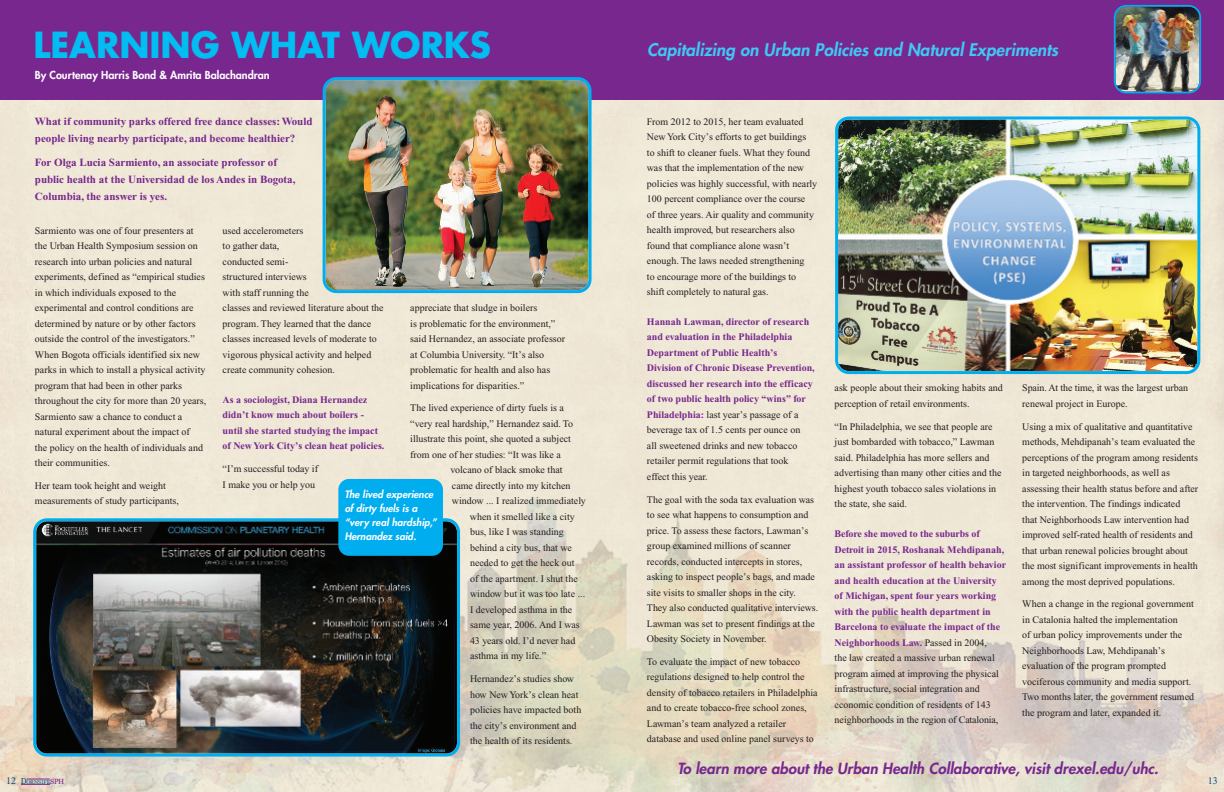
<style>
.page{position:relative;width:1224px;height:792px;background:#fff}
.page>*{position:absolute;margin:0;border:0;box-sizing:border-box;transform-origin:0 0}
.t1{font:700 35px "Futura";color:#01bdf2}
.t2{font:italic 800 17px "Futura";letter-spacing:.005em;color:#40c7f4}
.t3{font:italic 800 15px "Futura";letter-spacing:.005em;color:#77278d}
.t4{font:700 11px/17px "Times New Roman";color:#77278d}
.t5{font:800 10.8px "Futura";color:#fff}
.t6{font:10px/15.5px "Times New Roman";color:#231f20}
.t7{font:700 10px/15.5px "Times New Roman";color:#77278d}
.t8{font:italic 800 10px/14px "Futura";letter-spacing:.005em;color:#fff}
.t9{font:10px "Times New Roman";color:#004b8f}
.t10{font:5.5px "Georgia";color:#004b8f}
.s1{font-weight:400;color:#231f20}
.s2{font-size:8.7px}
.s3{font-size:7.5px;color:#77278d}
</style>
<div class="page">
<img style="left:0;top:99px;width:1224px;height:693px">
<div style="left:0;top:0;width:612px;height:99px;background:#77278d"></div>
<div style="left:612px;top:0;width:612px;height:99px;background:#77278d"></div>
<svg style="left:21px;top:779px;width:29px;height:6px"></svg>
<img style="left:1114px;top:5px;width:87px;height:88px">
<img style="left:323px;top:77px;width:269px;height:216px">
<img style="left:835px;top:116px;width:365px;height:258px">
<img style="left:33px;top:518px;width:427px;height:239px">
<div style="left:338px;top:479px;width:105px;height:77px;background:#00aeef;border-radius:11px"></div>
<h1 class="t1" style="left:33px;top:29px;width:459px">LEARNING WHAT WORKS</h1>
<h2 class="t2" style="left:647px;top:42px;width:413px">Capitalizing on Urban Policies and Natural Experiments</h2>
<p class="t5" style="left:35px;top:69px;width:236px">By Courtenay Harris Bond &amp; Amrita Balachandran</p>
<p class="t4" style="left:35px;top:114px;width:279px">What if community parks offered free dance classes:Would people living nearby participate, and become healthier?</p>
<p class="t4" style="left:35px;top:155px;width:262px">For Olga Lucia Sarmiento, an associate professor of public health at the Universidad de los Andes in Bogota,<br>Columbia, the answer is yes.</p>
<p class="t6" style="left:223px;top:223px;width:162px">used accelerometers<br>to gather data,<br>conducted semi-<br>structured interviews<br>with staff running the<br>classes and reviewed literature about the program. They learned that the dance classes increased levels of moderate to vigorous physical activity and helped create community cohesion.</p>
<p class="t7" style="left:223px;top:393px;width:163px">As a sociologist, Diana Hernandez didn’t know much about boilers - until she started studying the impact of New York City’s clean heat policies.</p>
<p class="t6" style="left:223px;top:462px;width:97px">“I’m successful today if<br>I make you or help you</p>
<p class="t6" style="left:35px;top:223px;width:173px">Sarmiento was one of four presenters at the Urban Health Symposium session on research into urban policies and natural experiments, defined as “empirical studies in which individuals exposed to the experimental and control conditions are determined by nature or by other factors outside the control of the investigators.” When Bogota officials identified six new parks in which to install a physical activity program that had been in other parks throughout the city for more than 20 years, Sarmiento saw a chance to conduct a natural experiment about the impact of<br>the policy on the health of individuals and their communities.</p>
<p class="t6" style="left:35px;top:479px;width:145px">Her team took height and weight measurements of study participants,</p>
<p class="t8" style="left:345px;top:488px;width:94px">The lived experience of dirty fuels is a “very real hardship,”<br>Hernandez said.</p>
<p class="t6" style="left:410px;top:301px;width:156px">appreciate that sludge in boilers<br>is problematic for the environment,” said Hernandez, an associate professor at Columbia University. “It’s also problematic for health and also has implications for disparities.”</p>
<p class="t6" style="left:410px;top:401px;width:155px">The lived experience of dirty fuels is a</p>
<p class="t6" style="left:410px;top:417px;width:164px">“very real hardship,” Hernandez said. To</p>
<p class="t6" style="left:410px;top:432px;width:162px">illustrate this point, she quoted a subject</p>
<p class="t6" style="left:410px;top:448px;width:152px">from one of her studies: “It was like a</p>
<p class="t6" style="left:450px;top:463px;width:114px">volcano of black smoke that</p>
<p class="t6" style="left:452px;top:479px;width:120px">came directly into my kitchen</p>
<p class="t6" style="left:452px;top:494px;width:135px">window ... I realized immediately</p>
<p class="t6" style="left:470px;top:510px;width:106px">when it smelled like a city</p>
<p class="t6" style="left:470px;top:525px;width:95px">bus, like I was standing</p>
<p class="t6" style="left:470px;top:541px;width:103px">behind a city bus, that we</p>
<p class="t6" style="left:470px;top:556px;width:106px">needed to get the heck out</p>
<p class="t6" style="left:470px;top:572px;width:109px">of the apartment. I shut the</p>
<p class="t6" style="left:470px;top:587px;width:117px">window but it was too late ...</p>
<p class="t6" style="left:470px;top:603px;width:104px">I developed asthma in the</p>
<p class="t6" style="left:470px;top:618px;width:111px">same year, 2006. And I was</p>
<p class="t6" style="left:470px;top:634px;width:107px">43 years old. I’d never had</p>
<p class="t6" style="left:470px;top:649px;width:78px">asthma in my life.”</p>
<p class="t6" style="left:470px;top:672px;width:113px">Hernandez’s studies show how New York’s clean heat policies have impacted both the city’s environment and the health of its residents.</p>
<p class="t6" style="left:647px;top:114px;width:172px">From 2012 to 2015, her team evaluated New York City’s efforts to get buildings<br>to shift to cleaner fuels. What they found was that the implementation of the new policies was highly successful, with nearly 100 percent compliance over the course<br>of three years. Air quality and community health improved, but researchers also found that compliance alone wasn’t enough. The laws needed strengthening<br>to encourage more of the buildings to<br>shift completely to natural gas.</p>
<p class="t7" style="left:647px;top:315px;width:169px">Hannah Lawman, director of research and evaluation in the Philadelphia Department of Public Health’s Division of Chronic Disease Prevention, discussed her research into the efficacy of two public health policy “wins” for Philadelphia: <span class="s1">last year’s passage of a beverage tax of 1.5 cents per ounce on<br>all sweetened drinks and new tobacco retailer permit regulations that took<br>effect this year.</span></p>
<p class="t6" style="left:647px;top:492px;width:173px">The goal with the soda tax evaluation was to see what happens to consumption and price. To assess these factors, Lawman’s group examined millions of scanner records, conducted intercepts in stores, asking to inspect people’s bags, and made site visits to smaller shops in the city.<br>They also conducted qualitative interviews.<br>Lawman was set to present findings at the Obesity Society in November.</p>
<p class="t6" style="left:647px;top:655px;width:172px">To evaluate the impact of new tobacco regulations designed to help control the density of tobacco retailers in Philadelphia and to create tobacco-free school zones, Lawman’s team analyzed a retailer database and used online panel surveys to</p>
<p class="t6" style="left:835px;top:381px;width:170px">ask people about their smoking habits and perception of retail environments.</p>
<p class="t6" style="left:835px;top:419px;width:168px">“In Philadelphia, we see that people are just bombarded with tobacco,” Lawman said. Philadelphia has more sellers and advertising than many other cities and the highest youth tobacco sales violations in the state, she said.</p>
<p class="t7" style="left:835px;top:527px;width:173px">Before she moved to the suburbs of Detroit in 2015, Roshanak Mehdipanah, an assistant professor of health behavior and health education at the University of Michigan, spent four years working with the public health department in Barcelona to evaluate the impact of the Neighborhoods Law. <span class="s1">Passed in 2004,<br>the law created a massive urban renewal program aimed at improving the physical infrastructure, social integration and economic condition of residents of 143 neighborhoods in the region of Catalonia,</span></p>
<p class="t6" style="left:1022px;top:381px;width:167px">Spain. At the time, it was the largest urban renewal project in Europe.</p>
<p class="t6" style="left:1022px;top:419px;width:177px">Using a mix of qualitative and quantitative methods, Mehdipanah’s team evaluated the perceptions of the program among residents in targeted neighborhoods, as well as assessing their health status before and after the intervention. The findings indicated<br>that Neighborhoods Law intervention had improved self-rated health of residents and that urban renewal policies brought about the most significant improvements in health among the most deprived populations.</p>
<p class="t6" style="left:1022px;top:597px;width:173px">When a change in the regional government in Catalonia halted the implementation<br>of urban policy improvements under the Neighborhoods Law, Mehdipanah’s evaluation of the program prompted vociferous community and media support.<br>Two months later, the government resumed the program and later, expanded it.</p>
<h3 class="t3" style="left:677px;top:761px;width:483px">To learn more about the Urban Health Collaborative, visit drexel.edu/uhc.</h3>
<p class="t9" style="left:6px;top:777px;width:11px">12</p>
<p class="t9" style="left:1208px;top:777px;width:11px">13</p>
<p class="t10" style="left:21px;top:778px;width:45px"><span class="s2">D</span>ORNSIFE<span class="s3">SPH</span></p>
</div>
